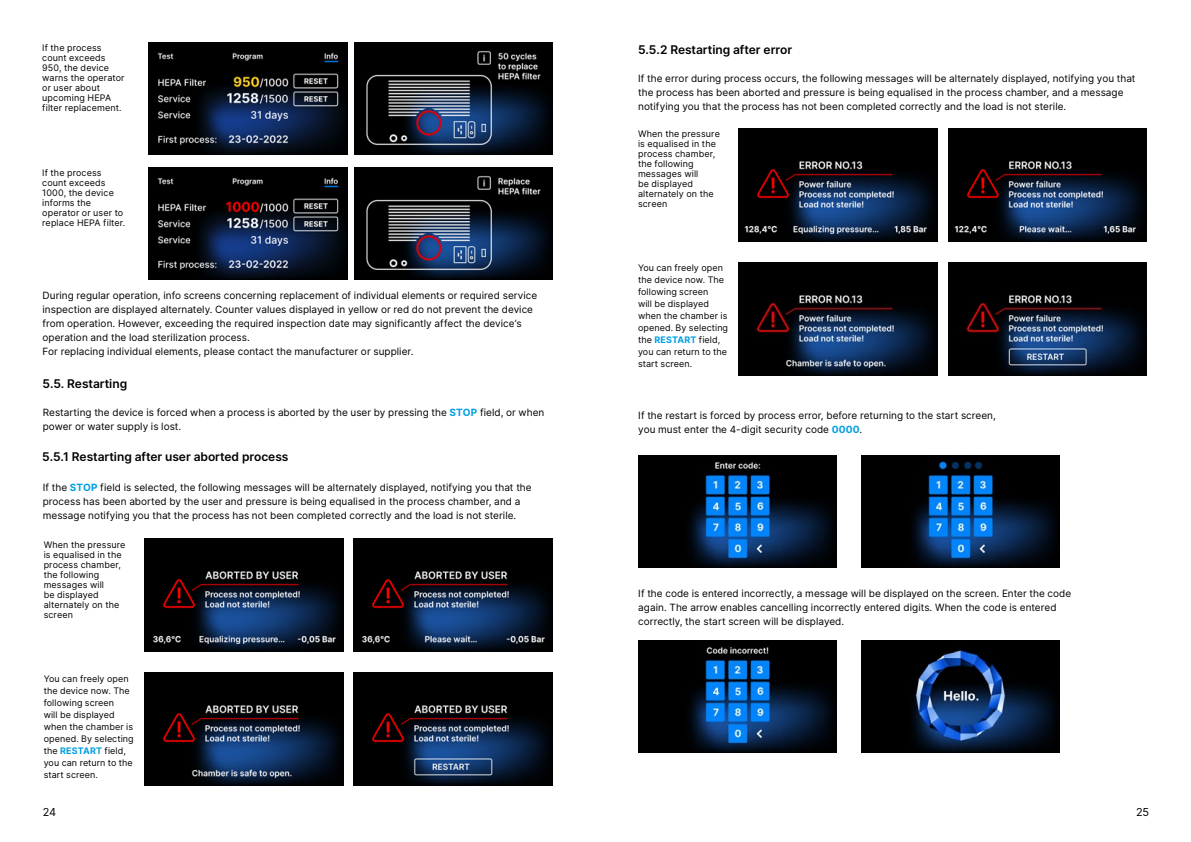
<style>
.page{position:relative;width:1191px;height:842px;background:#fff}
.page>*{position:absolute;margin:0;border:0;box-sizing:border-box;transform-origin:0 0}
.t1{font:600 12px "Inter";letter-spacing:-.005em;color:#000}
.t2{font:11px "Inter";color:#000}
.t3{font:10px/14px "Inter";letter-spacing:.005em;color:#000}
.t4{font:9px/10px "Inter";letter-spacing:.01em;color:#000}
.s1{font-weight:700;color:#009fe3}
</style>
<div class="page">
<img style="left:145px;top:539px;width:198px;height:112px">
<img style="left:739px;top:129px;width:198px;height:112px">
<img style="left:354px;top:539px;width:198px;height:112px">
<img style="left:948px;top:129px;width:198px;height:112px">
<img style="left:145px;top:673px;width:198px;height:112px">
<img style="left:739px;top:263px;width:198px;height:112px">
<img style="left:638px;top:455px;width:198px;height:113px">
<img style="left:354px;top:673px;width:198px;height:112px">
<img style="left:948px;top:263px;width:198px;height:112px">
<img style="left:861px;top:455px;width:198px;height:113px">
<img style="left:638px;top:640px;width:199px;height:113px">
<img style="left:861px;top:640px;width:198px;height:113px">
<img style="left:354px;top:43px;width:199px;height:112px">
<img style="left:354px;top:167px;width:199px;height:113px">
<img style="left:149px;top:43px;width:198px;height:112px">
<img style="left:149px;top:167px;width:198px;height:113px">
<p class="t4" style="left:42px;top:43px;width:84px">If the process count exceeds<br>950, the device warns the operator or user about upcoming HEPA filter replacement.</p>
<p class="t4" style="left:42px;top:168px;width:84px">If the process count exceeds<br>1000, the device informs the operator or user to replace HEPA filter.</p>
<p class="t3" style="left:43px;top:288px;width:496px">During regular operation, info screens concerning replacement of individual elements or required service inspection are displayed alternately. Counter values displayed in yellow or red do not prevent the device from operation. However, exceeding the required inspection date may significantly affect the device’s operation and the load sterilization process.<br>For replacing individual elements, please contact the manufacturer or supplier.</p>
<p class="t1" style="left:43px;top:375px;width:86px">5.5. Restarting</p>
<p class="t3" style="left:43px;top:405px;width:503px">Restarting the device is forced when a process is aborted by the user by pressing the <span class="s1">STOP</span> field, or when power or water supply is lost.</p>
<p class="t1" style="left:42px;top:448px;width:248px">5.5.1 Restarting after user aborted process</p>
<p class="t3" style="left:43px;top:481px;width:490px">If the <span class="s1">STOP</span> field is selected, the following messages will be alternately displayed, notifying you that the process has been aborted by the user and pressure is being equalised in the process chamber, and a message notifying you that the process has not been completed correctly and the load is not sterile.</p>
<p class="t4" style="left:44px;top:539px;width:83px">When the pressure is equalised in the process chamber, the following messages will<br>be displayed alternately on the screen</p>
<p class="t4" style="left:44px;top:672px;width:92px;line-height:12px">You can freely open the device now. The following screen<br>will be displayed when the chamber is opened. By selecting the <span class="s1">RESTART</span> field, you can return to the start screen.</p>
<p class="t1" style="left:638px;top:41px;width:156px">5.5.2 Restarting after error</p>
<p class="t3" style="left:638px;top:71px;width:499px">If the error during process occurs, the following messages will be alternately displayed, notifying you that the process has been aborted and pressure is being equalised in the process chamber, and a message notifying you that the process has not been completed correctly and the load is not sterile.</p>
<p class="t4" style="left:638px;top:129px;width:83px">When the pressure is equalised in the process chamber, the following messages will<br>be displayed alternately on the screen</p>
<p class="t4" style="left:638px;top:262px;width:92px;line-height:12px">You can freely open the device now. The following screen<br>will be displayed when the chamber is opened. By selecting the <span class="s1">RESTART</span> field, you can return to the start screen.</p>
<p class="t3" style="left:638px;top:408px;width:359px">If the restart is forced by process error, before returning to the start screen, you must enter the 4-digit security code <span class="s1">0000</span>.</p>
<p class="t3" style="left:638px;top:586px;width:434px">If the code is entered incorrectly, a message will be displayed on the screen. Enter the code again. The arrow enables cancelling incorrectly entered digits. When the code is entered correctly, the start screen will be displayed.</p>
<p class="t2" style="left:43px;top:803px;width:15px">24</p>
<p class="t2" style="left:1136px;top:803px;width:15px">25</p>
</div>
